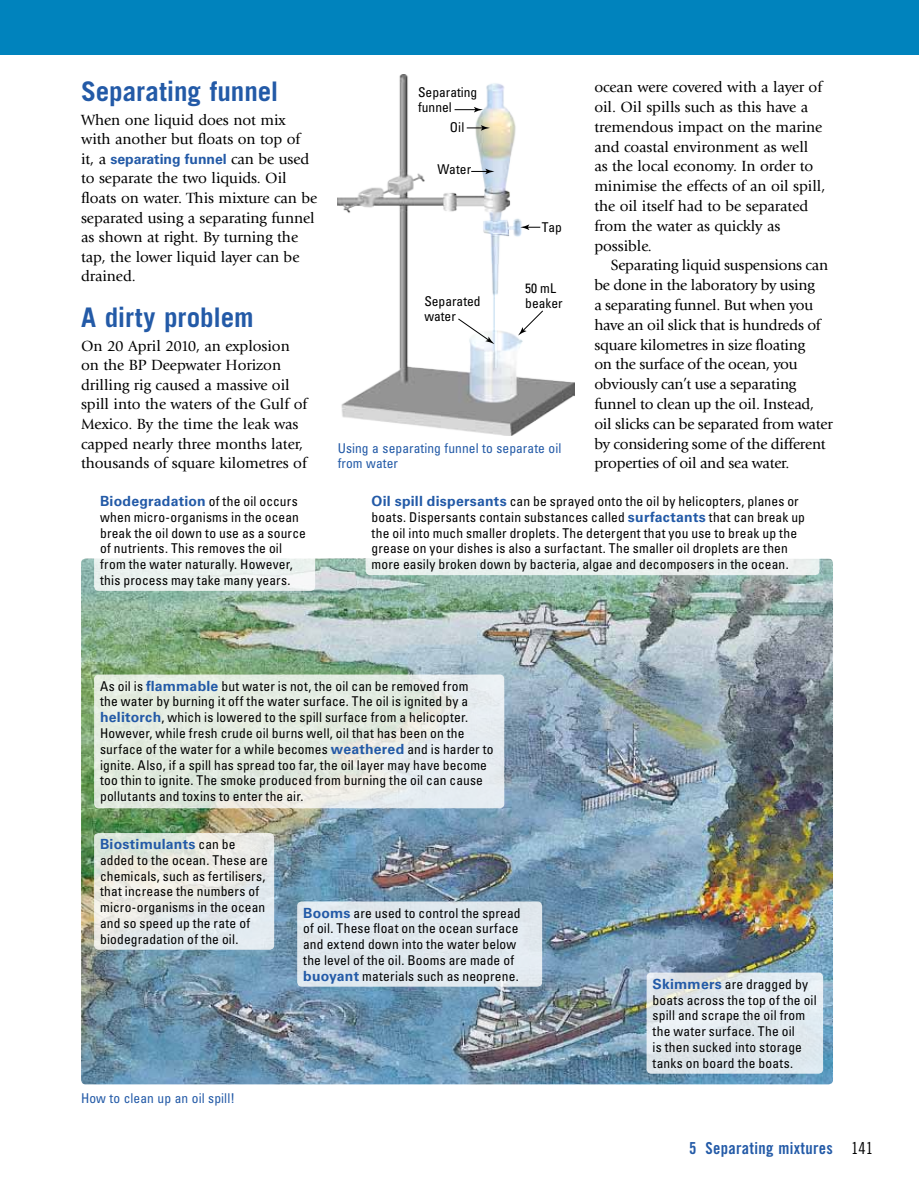
<style>
.page{position:relative;width:919px;height:1187px;background:#fff}
.page>*{position:absolute;margin:0;border:0;box-sizing:border-box;transform-origin:0 0}
.t1{font:700 27px "Trade Gothic LT Std";letter-spacing:-.005em;color:#235aa7}
.t2{font:16.5px "Trade Gothic LT Std Bd Cn 20";letter-spacing:.02em;color:#235aa7}
.t3{font:15.3px/19.8px "Giovanni Std";letter-spacing:-.005em;color:#000}
.t4{font:700 14.1px "Univers LT Std";letter-spacing:.015em;color:#235aa7}
.t5{font:700 14.1px "Univers LT Std";letter-spacing:-.005em;color:#235aa7}
.t6{font:condensed 13.5px/15.8px "Univers LT Std";letter-spacing:.015em;color:#000}
.t7{font:condensed 13.5px/15.8px "Univers LT Std";letter-spacing:.005em;color:#235aa7}
.s1{font-family:"Giovanni Std";font-weight:400;font-size:15.3px;color:#000}
.s2{font-weight:400;font-stretch:condensed;font-size:13.5px;color:#000}
.s3{font-weight:700;font-stretch:normal;font-size:14.1px;color:#235aa7}
.s4{font-family:"Trade Gothic LT Std Cn 18";color:#000}
</style>
<div class="page">
<img style="left:81px;top:558px;width:751px;height:526px">
<div style="left:0;top:0;width:918px;height:54px;background:#0083bd"></div>
<div style="left:365px;top:490px;width:454px;height:85px;background:linear-gradient(to bottom,#fff,#f2f6f5);border-radius:4px"></div>
<svg style="left:94px;top:674px;width:410px;height:134px;background:#e3eae3"></svg>
<svg style="left:94px;top:833px;width:180px;height:116px;background:#e6e9e6"></svg>
<div style="left:94px;top:490px;width:221px;height:101px;background:linear-gradient(to bottom,#fff,#ebf2f0);border-radius:4px"></div>
<div style="left:297px;top:901px;width:245px;height:85px;background:#e0e8ee;border-radius:4px"></div>
<svg style="left:646px;top:972px;width:177px;height:101px;background:#e0e8ec"></svg>
<img style="left:338px;top:74px;width:236px;height:361px">
<svg style="left:520px;top:224px;width:20px;height:6px"></svg>
<svg style="left:466px;top:125px;width:24px;height:6px"></svg>
<svg style="left:471px;top:169px;width:23px;height:5px"></svg>
<svg style="left:454px;top:107px;width:29px;height:5px"></svg>
<svg style="left:518px;top:310px;width:25px;height:25px"></svg>
<svg style="left:457px;top:318px;width:37px;height:26px"></svg>
<h1 class="t1" style="left:81px;top:74px;width:199px">Separating funnel</h1>
<p class="t3" style="left:81px;top:110px;width:221px">When one liquid does not mix with another but floats on top of</p>
<p class="t5" style="left:81px;top:151px;width:230px"><span class="s1">it, a</span> separating funnel <span class="s1">can be used</span></p>
<p class="t3" style="left:81px;top:169px;width:238px">to separate the two liquids. Oil floats on water. This mixture can be separated using a separating funnel as shown at right. By turning the tap, the lower liquid layer can be drained.</p>
<h1 class="t1" style="left:81px;top:300px;width:174px">A dirty problem</h1>
<p class="t3" style="left:81px;top:336px;width:228px">On 20 April 2010, an explosion on the BP Deepwater Horizon drilling rig caused a massive oil spill into the waters of the Gulf of<br>Mexico. By the time the leak was capped nearly three months later, thousands of square kilometres of</p>
<p class="t4" style="left:100px;top:493px;width:199px">Biodegradation <span class="s2">of the oil occurs</span></p>
<p class="t6" style="left:100px;top:509px;width:207px">when micro-organisms in the ocean break the oil down to use as a source of nutrients. This removes the oil from the water naturally. However, this process may take many years.</p>
<p class="t6" style="left:418px;top:85px;width:61px;line-height:15px">Separating funnel</p>
<p class="t6" style="left:450px;top:120px;width:16px">Oil</p>
<p class="t6" style="left:437px;top:161px;width:35px">Water</p>
<p class="t6" style="left:541px;top:219px;width:22px">Tap</p>
<p class="t6" style="left:525px;top:280px;width:32px">50 mL</p>
<p class="t6" style="left:424px;top:293px;width:58px">Separated</p>
<p class="t6" style="left:525px;top:295px;width:39px">beaker</p>
<p class="t6" style="left:424px;top:308px;width:33px">water</p>
<p class="t7" style="left:337px;top:439px;width:225px">Using a separating funnel to separate oil from water</p>
<p class="t3" style="left:594px;top:77px;width:232px">ocean were covered with a layer of oil. Oil spills such as this have a tremendous impact on the marine and coastal environment as well as the local economy. In order to minimise the effects of an oil spill, the oil itself had to be separated from the water as quickly as possible.</p>
<p class="t3" style="left:594px;top:255px;width:240px;text-indent:16px">Separating liquid suspensions can be done in the laboratory by using<br>a separating funnel. But when you have an oil slick that is hundreds of square kilometres in size floating<br>on the surface of the ocean, you obviously can’t use a separating funnel to clean up the oil. Instead, oil slicks can be separated from water by considering some of the different properties of oil and sea water.</p>
<p class="t6" style="left:371px;top:493px;width:435px"><span class="s3">Oil spill dispersants</span> can be sprayed onto the oil by helicopters, planes or boats. Dispersants contain substances called <span class="s3">surfactants</span> that can break up the oil into much smaller droplets. The detergent that you use to break up the grease on your dishes is also a surfactant. The smaller oil droplets are then more easily broken down by bacteria, algae and decomposers in the ocean.</p>
<p class="t6" style="left:100px;top:677px;width:395px">As oil is <span class="s3">flammable</span> but water is not, the oil can be removed from<br>the water by burning it off the water surface. The oil is ignited by a <span class="s3">helitorch</span>, which is lowered to the spill surface from a helicopter.<br>However, while fresh crude oil burns well, oil that has been on the surface of the water for a while becomes <span class="s3">weathered</span> and is harder to ignite. Also, if a spill has spread too far, the oil layer may have become too thin to ignite. The smoke produced from burning the oil can cause pollutants and toxins to enter the air.</p>
<p class="t4" style="left:100px;top:835px;width:137px">Biostimulants <span class="s2">can be</span></p>
<p class="t6" style="left:100px;top:852px;width:169px">added to the ocean. These are chemicals, such as fertilisers, that increase the numbers of micro-organisms in the ocean and so speed up the rate of biodegradation of the oil.</p>
<p class="t6" style="left:303px;top:904px;width:219px"><span class="s3">Booms</span> are used to control the spread of oil. These float on the ocean surface and extend down into the water below the level of the oil. Booms are made of <span class="s3">buoyant</span> materials such as neoprene.</p>
<p class="t7" style="left:81px;top:1090px;width:155px">How to clean up an oil spill!</p>
<p class="t6" style="left:652px;top:975px;width:166px"><span class="s3">Skimmers</span> are dragged by boats across the top of the oil spill and scrape the oil from the water surface. The oil<br>is then sucked into storage tanks on board the boats.</p>
<p class="t2" style="left:689px;top:1138px;width:185px">5 Separating mixtures <span class="s4">141</span></p>
</div>
